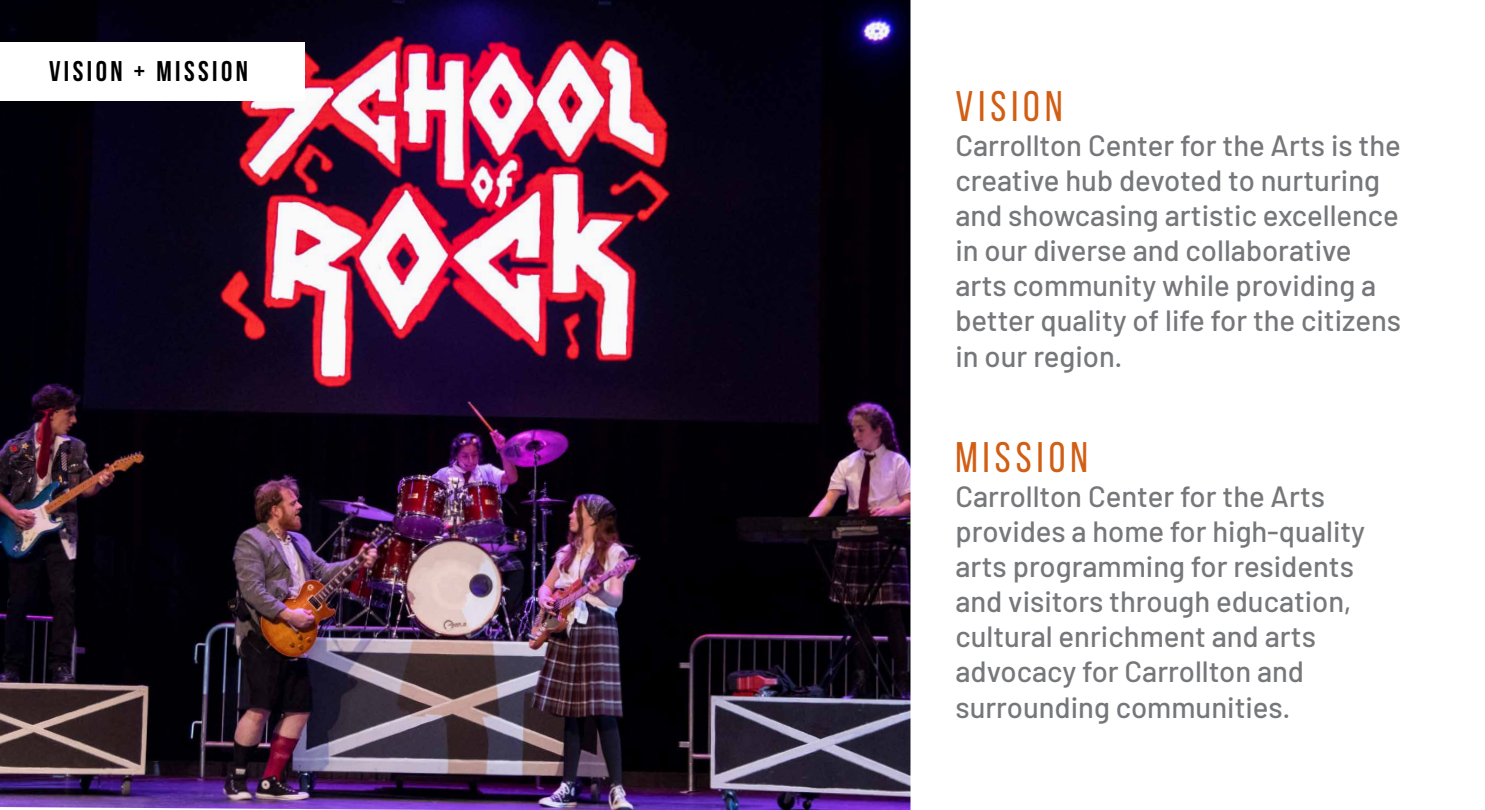
<style>
.page{position:relative;width:1485px;height:810px;background:#fff}
.page>*{position:absolute;margin:0;border:0;box-sizing:border-box;transform-origin:0 0}
.t1{font:42.75px "Bebas Neue";letter-spacing:.12em;color:#d15e14}
.t2{font:500 29.25px/35.2px "Barlow";color:#76777a}
.t3{font:28.5px "Bebas Neue";letter-spacing:.12em;color:#000}
</style>
<div class="page">
<img style="left:0;top:0;width:910px;height:810px">
<div style="left:0;top:42px;width:304px;height:58px;background:#fff"></div>
<p class="t3" style="left:49px;top:56px;width:200px">VISION + MISSION</p>
<h1 class="t1" style="left:956px;top:83px;width:109px">VISION</h1>
<p class="t2" style="left:956px;top:125px;width:447px">Carrollton Center for the Arts is the creative hub devoted to nurturing and showcasing artistic excellence in our diverse and collaborative arts community while providing a better quality of life for the citizens in our region.</p>
<h1 class="t1" style="left:956px;top:434px;width:134px">MISSION</h1>
<p class="t2" style="left:956px;top:477px;width:411px">Carrollton Center for the Arts provides a home for high-quality arts programming for residents and visitors through education, cultural enrichment and arts advocacy for Carrollton and surrounding communities.</p>
</div>
